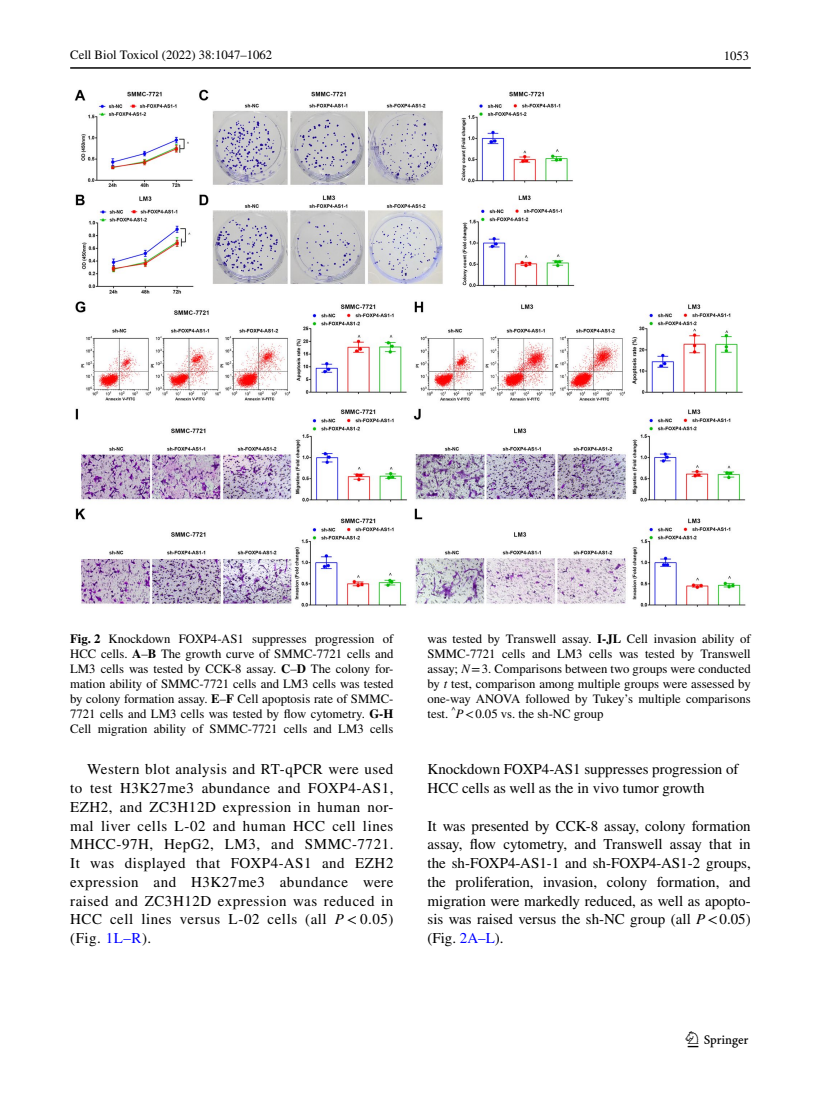
<style>
.page{position:relative;width:821px;height:1106px;background:#fff}
.page>*{position:absolute;margin:0;border:0;box-sizing:border-box;transform-origin:0 0}
.t1{font:22.5px "Springnew Regular 3";color:#000}
.t2{font:15px/18.8px "STIX Regular 2";color:#000;text-align:justify}
.t3{font:12.75px/15px "STIX Regular 2";color:#000;text-align:justify}
.t4{font:12.75px "STIX";letter-spacing:-.005em;color:#000}
.s1{font-family:"STIX";font-weight:700}
.s2{font-family:"STIX";font-style:italic}
.s3{color:#00f}
</style>
<div class="page">
<hr style="left:70px;top:67px;width:680px;height:2px;background:#000">
<img style="left:74px;top:89px;width:672px;height:518px">
<p class="t4" style="left:70px;top:46px;width:203px">Cell Biol Toxicol (2022) 38:1047–1062</p>
<p class="t4" style="left:724px;top:47px;width:27px">1053</p>
<p class="t3" style="left:70px;top:632px;width:325px"><span class="s1">Fig. 2</span> Knockdown FOXP4-AS1 suppresses progression of HCC cells. <span class="s1">A</span>–<span class="s1">B</span> The growth curve of SMMC-7721 cells and LM3 cells was tested by CCK-8 assay. <span class="s1">C</span>–<span class="s1">D</span> The colony for&shy;mation ability of SMMC-7721 cells and LM3 cells was tested by colony formation assay. <span class="s1">E</span>–<span class="s1">F</span> Cell apoptosis rate of SMMC-7721 cells and LM3 cells was tested by flow cytometry. <span class="s1">G-H </span>Cell migration ability of SMMC-7721 cells and LM3 cells</p>
<p class="t3" style="left:427px;top:632px;width:325px">was tested by Transwell assay. <span class="s1">I-JL</span> Cell invasion ability of SMMC-7721 cells and LM3 cells was tested by Transwell assay; <span class="s2">N</span>=3. Comparisons between two groups were conducted by <span class="s2">t</span> test, comparison among multiple groups were assessed by one-way ANOVA followed by Tukey’s multiple comparisons test. <sup>^</sup><span class="s2">P</span>&lt;0.05 vs. the sh-NC group</p>
<p class="t2" style="left:70px;top:761px;width:325px;text-indent:17px">Western blot analysis and RT-qPCR were used to test H3K27me3 abundance and FOXP4-AS1, EZH2, and ZC3H12D expression in human nor&shy;mal liver cells L-02 and human HCC cell lines MHCC-97H, HepG2, LM3, and SMMC-7721.<br>It was displayed that FOXP4-AS1 and EZH2 expression and H3K27me3 abundance were raised and ZC3H12D expression was reduced in HCC cell lines versus L-02 cells (all <span class="s2">P</span> &lt; 0.05) (Fig. <span class="s3">1L–R</span>).</p>
<p class="t2" style="left:427px;top:761px;width:312px">Knockdown FOXP4‑AS1 suppresses progression of<br>HCC cells as well as the in vivo tumor growth</p>
<p class="t2" style="left:427px;top:817px;width:325px">It was presented by CCK-8 assay, colony formation assay, flow cytometry, and Transwell assay that in the sh-FOXP4-AS1-1 and sh-FOXP4-AS1-2 groups, the proliferation, invasion, colony formation, and migration were markedly reduced, as well as apopto&shy;sis was raised versus the sh-NC group (all <span class="s2">P</span>&lt;0.05) (Fig. <span class="s3">2A–L</span>).</p>
<h1 class="t1" style="left:687px;top:1031px;width:62px">1 3</h1>
</div>
